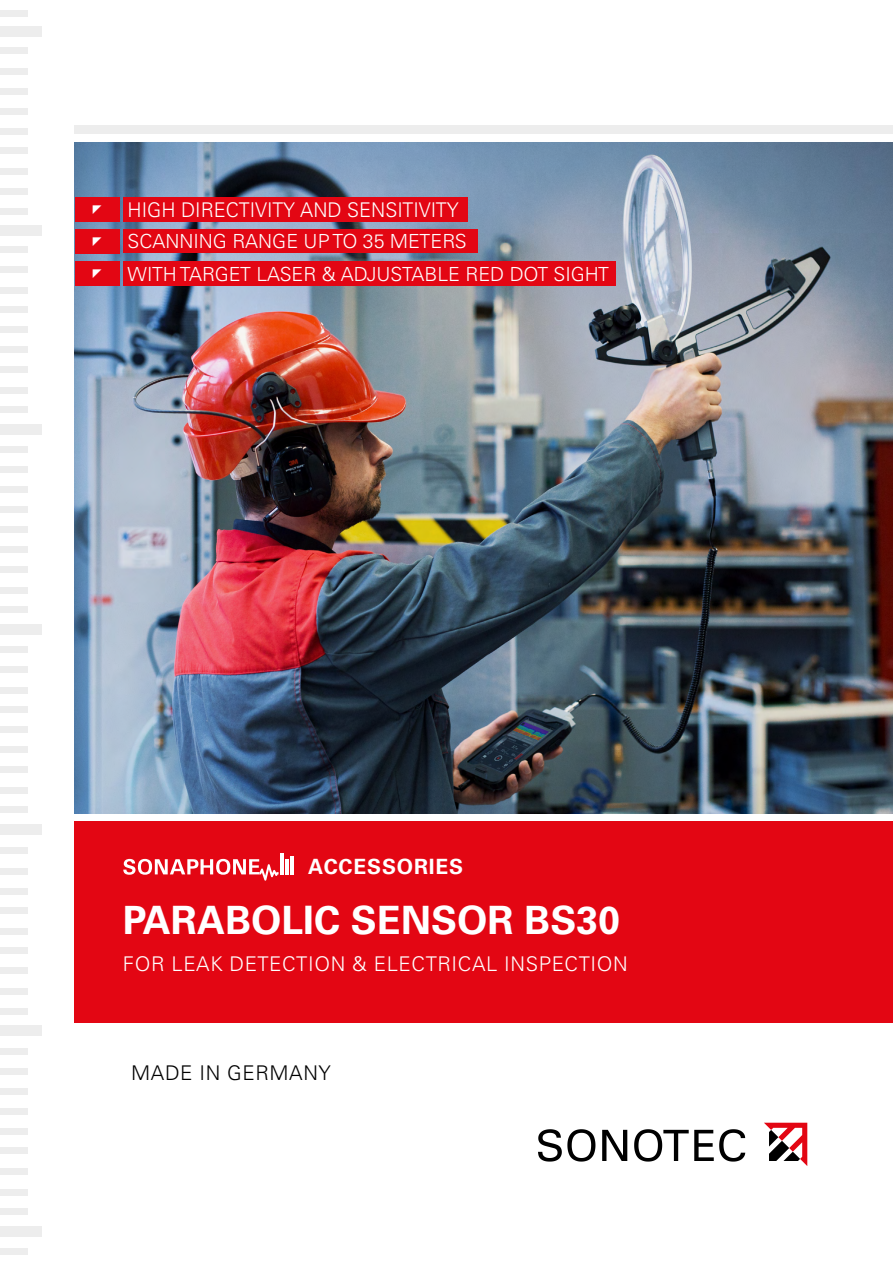
<style>
.page{position:relative;width:893px;height:1263px;background:#fff}
.page>*{position:absolute;margin:0;border:0;box-sizing:border-box;transform-origin:0 0}
.t1{font:700 39px "Univers LT Std";color:#fff}
.t2{font:700 21px "Univers LT Std";letter-spacing:.04em;color:#fff}
.t3{font:300 20.25px "Univers LT Std";letter-spacing:.03em;color:#fff}
.t4{font:300 20.25px "Univers LT Std";color:#fff}
.t5{font:300 20.25px "Univers LT Std";letter-spacing:.03em;color:#000}
.t6{font:300 19.5px/32.2px "Univers LT Std";color:#fff}
</style>
<div class="page">
<svg style="left:538px;top:1129px;width:57px;height:32px"></svg>
<svg style="left:602px;top:1130px;width:25px;height:31px"></svg>
<svg style="left:634px;top:1129px;width:111px;height:32px"></svg>
<svg style="left:764px;top:1123px;width:43px;height:43px"></svg>
<div style="left:75px;top:821px;width:818px;height:202px;background:#e30613"></div>
<img style="left:75px;top:143px;width:818px;height:670px">
<div style="left:75px;top:125px;width:818px;height:9px;background:#ededed"></div>
<svg style="left:123px;top:854px;width:170px;height:27px"></svg>
<div style="left:75px;top:198px;width:44px;height:24px;background:#e30613"></div>
<div style="left:75px;top:229px;width:44px;height:24px;background:#e30613"></div>
<div style="left:75px;top:261px;width:44px;height:24px;background:#e30613"></div>
<div style="left:0;top:1248px;width:28px;height:6px;background:#ededed"></div>
<div style="left:0;top:1208px;width:28px;height:7px;background:#ededed"></div>
<div style="left:0;top:1189px;width:28px;height:6px;background:#ededed"></div>
<div style="left:0;top:1168px;width:28px;height:6px;background:#ededed"></div>
<div style="left:0;top:1148px;width:28px;height:6px;background:#ededed"></div>
<div style="left:0;top:1128px;width:28px;height:6px;background:#ededed"></div>
<div style="left:0;top:1108px;width:28px;height:6px;background:#ededed"></div>
<div style="left:0;top:1089px;width:28px;height:6px;background:#ededed"></div>
<div style="left:0;top:1068px;width:28px;height:6px;background:#ededed"></div>
<div style="left:0;top:1048px;width:28px;height:6px;background:#ededed"></div>
<div style="left:0;top:1008px;width:28px;height:6px;background:#ededed"></div>
<div style="left:0;top:989px;width:28px;height:6px;background:#ededed"></div>
<div style="left:0;top:968px;width:28px;height:6px;background:#ededed"></div>
<div style="left:0;top:947px;width:28px;height:6px;background:#ededed"></div>
<div style="left:0;top:928px;width:28px;height:6px;background:#ededed"></div>
<div style="left:0;top:908px;width:28px;height:6px;background:#ededed"></div>
<div style="left:0;top:888px;width:28px;height:6px;background:#ededed"></div>
<div style="left:0;top:868px;width:28px;height:6px;background:#ededed"></div>
<div style="left:0;top:848px;width:28px;height:6px;background:#ededed"></div>
<div style="left:0;top:807px;width:28px;height:6px;background:#ededed"></div>
<div style="left:0;top:787px;width:28px;height:6px;background:#ededed"></div>
<div style="left:0;top:767px;width:28px;height:6px;background:#ededed"></div>
<div style="left:0;top:746px;width:28px;height:6px;background:#ededed"></div>
<div style="left:0;top:727px;width:28px;height:6px;background:#ededed"></div>
<div style="left:0;top:706px;width:28px;height:6px;background:#ededed"></div>
<div style="left:0;top:687px;width:28px;height:6px;background:#ededed"></div>
<div style="left:0;top:667px;width:28px;height:6px;background:#ededed"></div>
<div style="left:0;top:646px;width:28px;height:6px;background:#ededed"></div>
<div style="left:0;top:607px;width:28px;height:6px;background:#ededed"></div>
<div style="left:0;top:587px;width:28px;height:6px;background:#ededed"></div>
<div style="left:0;top:566px;width:28px;height:6px;background:#ededed"></div>
<div style="left:0;top:546px;width:28px;height:6px;background:#ededed"></div>
<div style="left:0;top:526px;width:28px;height:7px;background:#ededed"></div>
<div style="left:0;top:506px;width:28px;height:6px;background:#ededed"></div>
<div style="left:0;top:487px;width:28px;height:6px;background:#ededed"></div>
<div style="left:0;top:467px;width:28px;height:6px;background:#ededed"></div>
<div style="left:0;top:446px;width:28px;height:6px;background:#ededed"></div>
<div style="left:0;top:407px;width:28px;height:6px;background:#ededed"></div>
<div style="left:0;top:387px;width:28px;height:6px;background:#ededed"></div>
<div style="left:0;top:367px;width:28px;height:6px;background:#ededed"></div>
<div style="left:0;top:346px;width:28px;height:6px;background:#ededed"></div>
<div style="left:0;top:327px;width:28px;height:6px;background:#ededed"></div>
<div style="left:0;top:306px;width:28px;height:6px;background:#ededed"></div>
<div style="left:0;top:287px;width:28px;height:6px;background:#ededed"></div>
<div style="left:0;top:267px;width:28px;height:6px;background:#ededed"></div>
<div style="left:0;top:246px;width:28px;height:6px;background:#ededed"></div>
<div style="left:0;top:208px;width:28px;height:6px;background:#ededed"></div>
<div style="left:0;top:189px;width:28px;height:6px;background:#ededed"></div>
<div style="left:0;top:168px;width:28px;height:6px;background:#ededed"></div>
<div style="left:0;top:148px;width:28px;height:6px;background:#ededed"></div>
<div style="left:0;top:128px;width:28px;height:6px;background:#ededed"></div>
<div style="left:0;top:108px;width:28px;height:6px;background:#ededed"></div>
<div style="left:0;top:89px;width:28px;height:6px;background:#ededed"></div>
<div style="left:0;top:68px;width:28px;height:6px;background:#ededed"></div>
<div style="left:0;top:48px;width:28px;height:6px;background:#ededed"></div>
<div style="left:0;top:10px;width:28px;height:6px;background:#ededed"></div>
<div style="left:0;top:1226px;width:42px;height:11px;background:#ededed"></div>
<div style="left:0;top:1025px;width:42px;height:11px;background:#ededed"></div>
<div style="left:0;top:824px;width:42px;height:11px;background:#ededed"></div>
<div style="left:0;top:624px;width:42px;height:11px;background:#ededed"></div>
<div style="left:0;top:424px;width:42px;height:10px;background:#ededed"></div>
<div style="left:0;top:225px;width:42px;height:11px;background:#ededed"></div>
<div style="left:0;top:26px;width:42px;height:11px;background:#ededed"></div>
<div style="left:123px;top:198px;width:345px;height:24px;background:#e30613"></div>
<div style="left:123px;top:229px;width:355px;height:24px;background:#e30613"></div>
<div style="left:123px;top:261px;width:493px;height:25px;background:#e30613"></div>
<p class="t4" style="left:128px;top:197px;width:333px">HIGH DIRECTIVITY AND SENSITIVITY</p>
<p class="t6" style="left:128px;top:225px;width:483px">SCANNING RANGE UP TO 35 METERS<br>WITH TARGET LASER &amp; ADJUSTABLE RED DOT SIGHT</p>
<p class="t2" style="left:308px;top:854px;width:157px">ACCESSORIES</p>
<h1 class="t1" style="left:123px;top:898px;width:498px">PARABOLIC SENSOR BS30</h1>
<p class="t3" style="left:123px;top:951px;width:506px">FOR LEAK DETECTION &amp; ELECTRICAL INSPECTION</p>
<p class="t5" style="left:131px;top:1060px;width:201px">MADE IN GERMANY</p>
</div>
